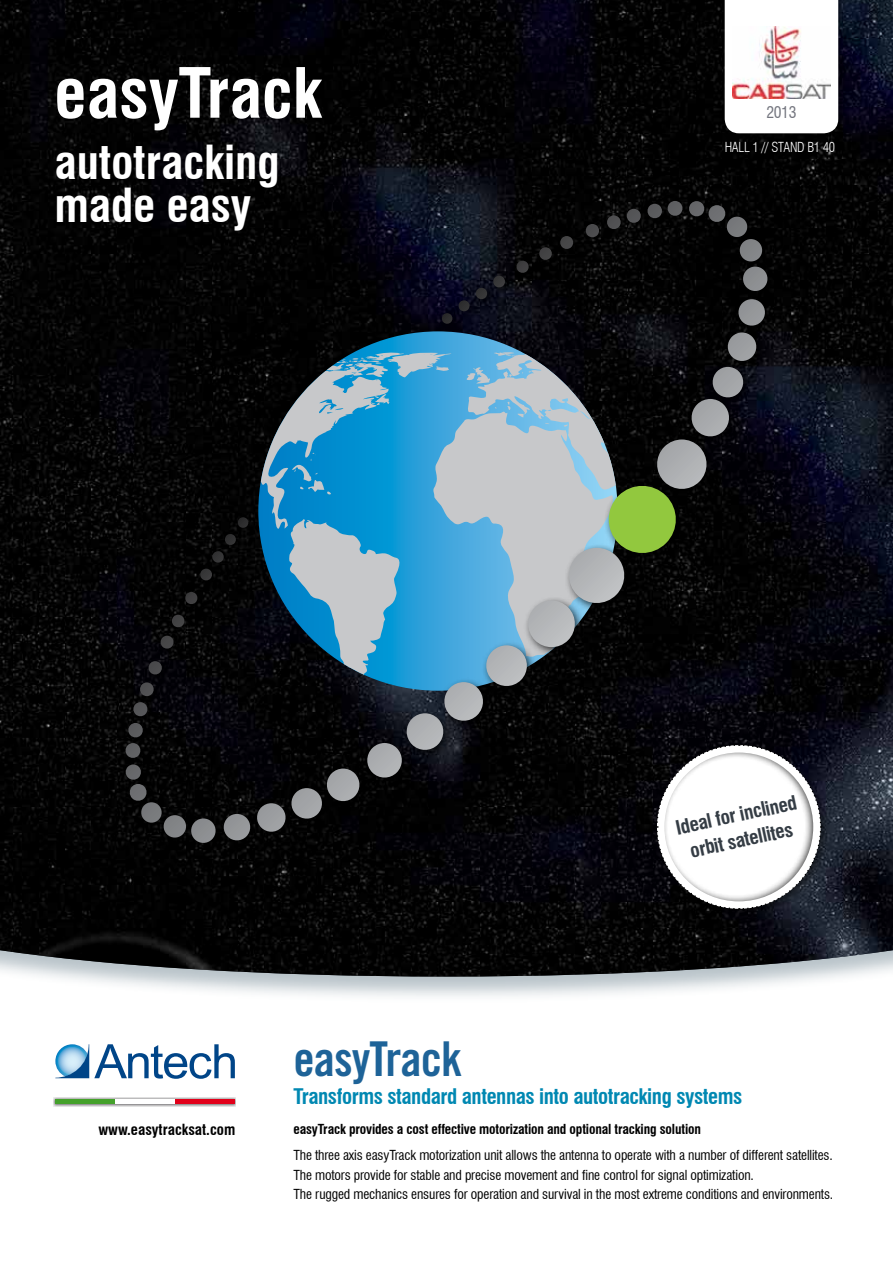
<style>
.page{position:relative;width:893px;height:1263px;background:#fff}
.page>*{position:absolute;margin:0;border:0;box-sizing:border-box;transform-origin:0 0}
.t1{font:700 condensed 67.35px "Swiss 721 BT";color:#fff}
.t2{font:48px "Trade Gothic LT Std Bd Cn 20";letter-spacing:-.02em;color:#1e6398}
.t3{font:700 condensed 45.9px/42.9px "Swiss 721 BT";color:#fff}
.t4{font:700 condensed 21px "Swiss 721 BT";letter-spacing:-.02em;color:#0088b2}
.t5{font:700 condensed 19.5px/25.5px "Swiss 721 BT";color:#353d45;text-align:center}
.t6{font:condensed 15.6px "Swiss 721 BT";color:#73757e}
.t7{font:700 condensed 15px "Swiss 721 BT";color:#000}
.t8{font:condensed 13.5px/19.5px "Swiss 721 BT";letter-spacing:-.01em;color:#000}
.t9{font:700 condensed 13.5px "Swiss 721 BT";letter-spacing:-.01em;color:#000}
.t10{font:300 condensed 13.5px "Swiss 721 BT";letter-spacing:-.02em;color:#fff}
</style>
<div class="page">
<div style="left:0;top:0;width:893px;height:1004px;background:#738894;opacity:.5"></div>
<img style="left:0;top:0;width:893px;height:976px">
<div style="left:719px;top:0;width:131px;height:145px;background:#000;opacity:.5"></div>
<svg style="left:725px;top:0;width:113px;height:133px"></svg>
<img style="left:732px;top:27px;width:99px;height:71px">
<svg style="left:53px;top:1097px;width:182px;height:9px"></svg>
<hr style="left:55px;top:1099px;width:61px;height:4px;background:#44a12b">
<hr style="left:174px;top:1099px;width:61px;height:4px;background:#e2001a">
<hr style="left:115px;top:1099px;width:60px;height:4px;background:#fff">
<svg style="left:55px;top:1044px;width:180px;height:35px"></svg>
<div style="left:121px;top:196px;width:658px;height:658px;background:#000;opacity:.75"></div>
<svg style="left:441px;top:201px;width:328px;height:198px;background:#1c232a"></svg>
<div style="left:651px;top:740px;width:181px;height:180px;background:#000;opacity:.5"></div>
<svg style="left:655px;top:744px;width:167px;height:166px"></svg>
<div style="left:663px;top:752px;width:153px;height:151px;background:#000;opacity:.75"></div>
<h1 class="t1" style="left:54px;top:53px;width:269px">easyTrack</h1>
<h3 class="t3" style="left:54px;top:140px;width:227px">autotracking made easy</h3>
<p class="t6" style="left:766px;top:103px;width:32px">2013</p>
<p class="t10" style="left:725px;top:139px;width:112px">HALL 1 // STAND B1 40</p>
<h3 class="t5" style="left:673px;top:815px;width:125px;rotate:-12deg">Ideal for inclined orbit satellites</h3>
<p class="t7" style="left:98px;top:1121px;width:138px">www.easytracksat.com</p>
<h2 class="t2" style="left:293px;top:1029px;width:171px">easyTrack</h2>
<h3 class="t4" style="left:293px;top:1084px;width:450px">Transforms standard antennas into autotracking systems</h3>
<p class="t9" style="left:293px;top:1121px;width:409px">easyTrack provides a cost effective motorization and optional tracking solution</p>
<p class="t8" style="left:293px;top:1145px;width:541px">The three axis easyTrack motorization unit allows the antenna to operate with a number of different satellites.<br>The motors provide for stable and precise movement and fine control for signal optimization.<br>The rugged mechanics ensures for operation and survival in the most extreme conditions and environments.</p>
</div>
